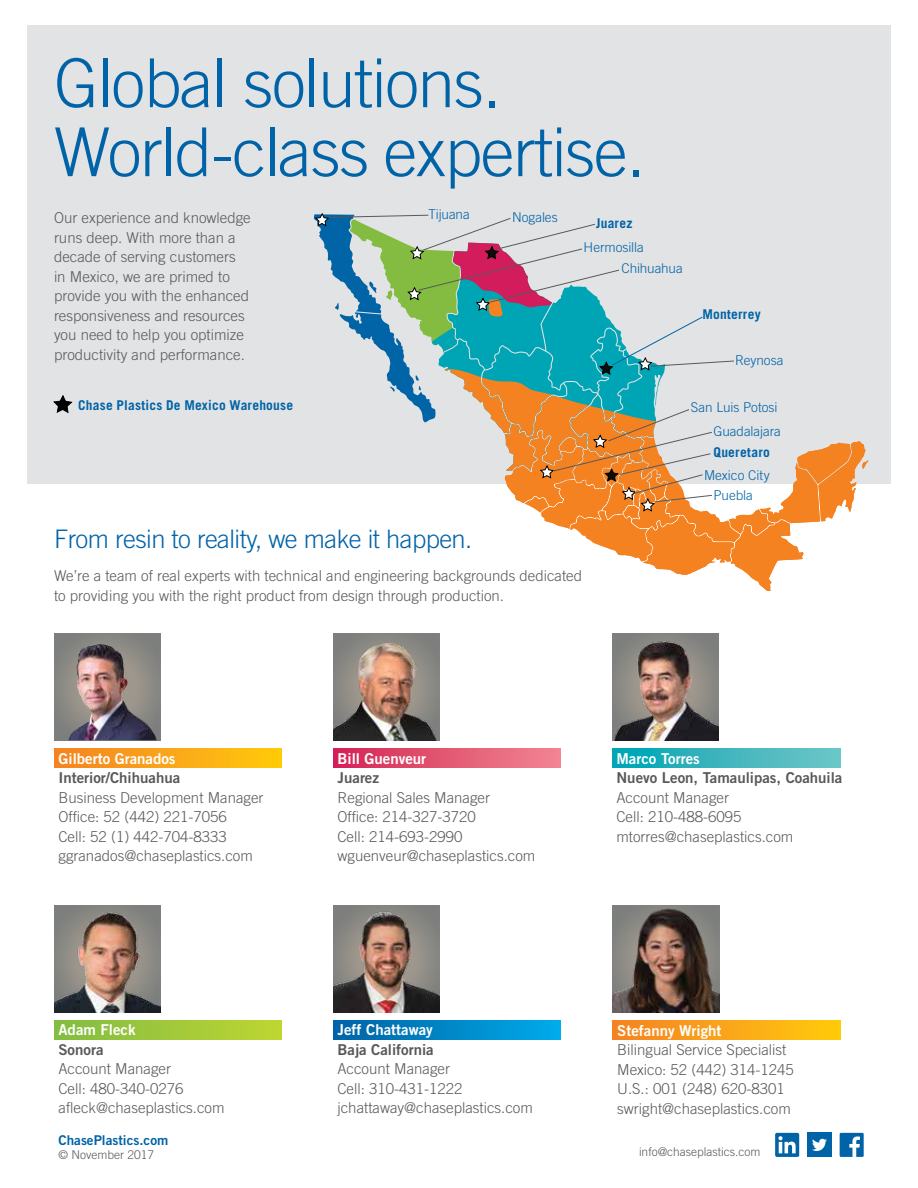
<style>
.page{position:relative;width:918px;height:1188px;background:#fff}
.page>*{position:absolute;margin:0;border:0;box-sizing:border-box;transform-origin:0 0}
.t1{font:300 67.5px/69px "Trade Gothic";letter-spacing:-.02em;color:#0063a7}
.t2{font:300 25.5px "Trade Gothic";letter-spacing:-.02em;color:#0063a7}
.t3{font:300 15px/19.5px "Trade Gothic";color:#58595b}
.t4{font:15px "Trade Gothic Bold Two";color:#fff}
.t5{font:15px "Trade Gothic Bold Two";color:#58595b}
.t6{font:300 13.5px "Trade Gothic";color:#0063a7}
.t7{font:700 13.5px "Trade Gothic";letter-spacing:.015em;color:#0063a7}
.t8{font:13.5px "Trade Gothic Bold Two";color:#0063a7}
.t9{font:300 12px "Trade Gothic";color:#58595b}
</style>
<div class="page">
<div style="left:27px;top:26px;width:864px;height:458px;background:#e2e3e4"></div>
<svg style="left:313px;top:214px;width:556px;height:377px"></svg>
<svg style="left:54px;top:395px;width:18px;height:18px"></svg>
<div style="left:613px;top:1021px;width:228px;height:19px;background:linear-gradient(to right,#f58223,#ffca0c)"></div>
<img style="left:613px;top:906px;width:106px;height:106px">
<div style="left:840px;top:1133px;width:24px;height:24px;background:#0063a7"></div>
<svg style="left:849px;top:1136px;width:11px;height:21px"></svg>
<div style="left:775px;top:1133px;width:24px;height:24px;background:#0063a7;border-radius:2px"></div>
<svg style="left:778px;top:1136px;width:18px;height:17px"></svg>
<div style="left:807px;top:1133px;width:24px;height:24px;background:#0063a7"></div>
<svg style="left:812px;top:1139px;width:15px;height:12px"></svg>
<svg style="left:612px;top:749px;width:228px;height:19px;background:#39b5bd"></svg>
<div style="left:333px;top:749px;width:228px;height:19px;background:linear-gradient(to right,#d42454,#f18891)"></div>
<div style="left:54px;top:749px;width:228px;height:19px;background:linear-gradient(to right,#f58223,#ffca0c)"></div>
<div style="left:54px;top:1021px;width:228px;height:19px;background:linear-gradient(to right,#81bc42,#bed532)"></div>
<div style="left:333px;top:1021px;width:228px;height:19px;background:linear-gradient(to right,#0062a4,#00abea)"></div>
<img style="left:54px;top:634px;width:106px;height:106px">
<img style="left:612px;top:634px;width:106px;height:106px">
<img style="left:333px;top:906px;width:106px;height:106px">
<img style="left:54px;top:906px;width:106px;height:106px">
<img style="left:76px;top:642px;width:21px;height:36px">
<img style="left:333px;top:643px;width:106px;height:97px">
<h1 class="t1" style="left:54px;top:48px;width:593px">Global solutions.<br>World-class expertise.</h1>
<p class="t3" style="left:54px;top:208px;width:198px">Our experience and knowledge runs deep. With more than a decade of serving customers in Mexico, we are primed to provide you with the enhanced responsiveness and resources you need to help you optimize productivity and performance.</p>
<p class="t6" style="left:428px;top:206px;width:43px">Tijuana</p>
<p class="t6" style="left:512px;top:209px;width:47px">Nogales</p>
<p class="t7" style="left:596px;top:215px;width:38px">Juarez</p>
<p class="t6" style="left:584px;top:239px;width:62px">Hermosilla</p>
<p class="t6" style="left:622px;top:260px;width:63px">Chihuahua</p>
<p class="t7" style="left:702px;top:306px;width:60px">Monterrey</p>
<p class="t6" style="left:735px;top:352px;width:50px">Reynosa</p>
<p class="t7" style="left:78px;top:397px;width:217px">Chase Plastics De Mexico Warehouse</p>
<h2 class="t2" style="left:54px;top:524px;width:420px">From resin to reality, we make it happen.</h2>
<p class="t3" style="left:54px;top:566px;width:530px">We’re a team of real experts with technical and engineering backgrounds dedicated to providing you with the right product from design through production.</p>
<p class="t6" style="left:691px;top:399px;width:88px">San Luis Potosi</p>
<p class="t6" style="left:714px;top:423px;width:69px">Guadalajara</p>
<p class="t7" style="left:714px;top:444px;width:58px">Queretaro</p>
<p class="t6" style="left:704px;top:467px;width:67px">Mexico City</p>
<p class="t6" style="left:714px;top:487px;width:41px">Puebla</p>
<p class="t4" style="left:58px;top:749px;width:119px">Gilberto Granados</p>
<p class="t5" style="left:58px;top:769px;width:123px">Interior/Chihuahua</p>
<p class="t3" style="left:58px;top:787px;width:207px">Business Development Manager<br>Office: 52 (442) 221-7056<br>Cell: 52 (1) 442-704-8333 ggranados@chaseplastics.com</p>
<p class="t4" style="left:58px;top:1021px;width:79px">Adam Fleck</p>
<p class="t5" style="left:58px;top:1040px;width:46px">Sonora</p>
<p class="t3" style="left:58px;top:1059px;width:168px">Account Manager<br>Cell: 480-340-0276 afleck@chaseplastics.com</p>
<p class="t4" style="left:338px;top:749px;width:90px">Bill Guenveur</p>
<p class="t5" style="left:338px;top:769px;width:43px">Juarez</p>
<p class="t3" style="left:338px;top:787px;width:199px">Regional Sales Manager<br>Office: 214-327-3720<br>Cell: 214-693-2990 wguenveur@chaseplastics.com</p>
<p class="t4" style="left:338px;top:1021px;width:97px">Jeff Chattaway</p>
<p class="t5" style="left:338px;top:1040px;width:98px">Baja California</p>
<p class="t3" style="left:338px;top:1059px;width:197px">Account Manager<br>Cell: 310-431-1222 jchattaway@chaseplastics.com</p>
<p class="t4" style="left:616px;top:749px;width:85px">Marco Torres</p>
<p class="t5" style="left:616px;top:769px;width:227px">Nuevo Leon, Tamaulipas, Coahuila</p>
<p class="t3" style="left:616px;top:787px;width:178px">Account Manager<br>Cell: 210-488-6095 mtorres@chaseplastics.com</p>
<p class="t4" style="left:617px;top:1021px;width:106px">Stefanny Wright</p>
<p class="t3" style="left:617px;top:1040px;width:178px">Bilingual Service Specialist<br>Mexico: 52 (442) 314-1245<br>U.S.: 001 (248) 620-8301 swright@chaseplastics.com</p>
<p class="t8" style="left:58px;top:1132px;width:111px">ChasePlastics.com</p>
<p class="t9" style="left:58px;top:1148px;width:97px">© November 2017</p>
<p class="t9" style="left:639px;top:1144px;width:123px">info@chaseplastics.com</p>
</div>
